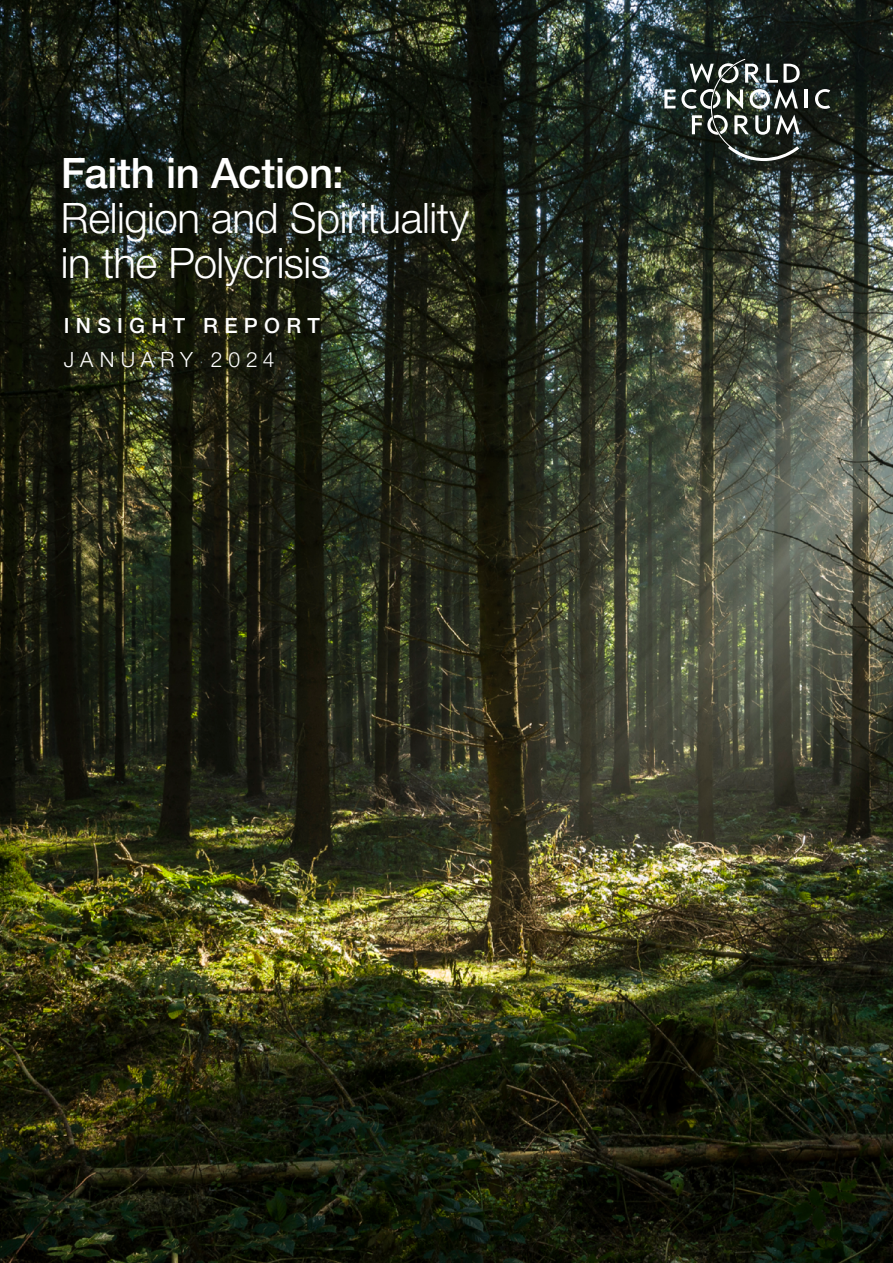
<style>
.page{position:relative;width:893px;height:1263px;background:#fff}
.page>*{position:absolute;margin:0;border:0;box-sizing:border-box;transform-origin:0 0}
.t1{font:300 42px/45px "Helvetica Neue LT Pro";letter-spacing:-.01em;color:#fff}
.t2{font:500 42px "Helvetica Neue LT Pro";letter-spacing:-.01em;color:#fff}
.t3{font:500 21px "Helvetica Neue LT Pro";letter-spacing:.3em;color:#fff}
.t4{font:300 21px "Helvetica Neue LT Pro";letter-spacing:.28em;color:#fff}
</style>
<div class="page">
<img style="left:0;top:0;width:893px;height:1263px">
<svg style="left:664px;top:89px;width:11px;height:19px"></svg>
<hr style="left:805px;top:89px;width:3px;height:19px;background:#fff">
<svg style="left:815px;top:89px;width:15px;height:20px"></svg>
<svg style="left:681px;top:59px;width:119px;height:102px;background:#48504b"></svg>
<p class="t2" style="left:61px;top:148px;width:285px">Faith in Action:</p>
<p class="t1" style="left:61px;top:195px;width:409px">Religion and Spirituality in the Polycrisis</p>
<p class="t3" style="left:64px;top:313px;width:258px">INSIGHT REPORT</p>
<p class="t4" style="left:64px;top:347px;width:212px">JANUARY 2024</p>
</div>
